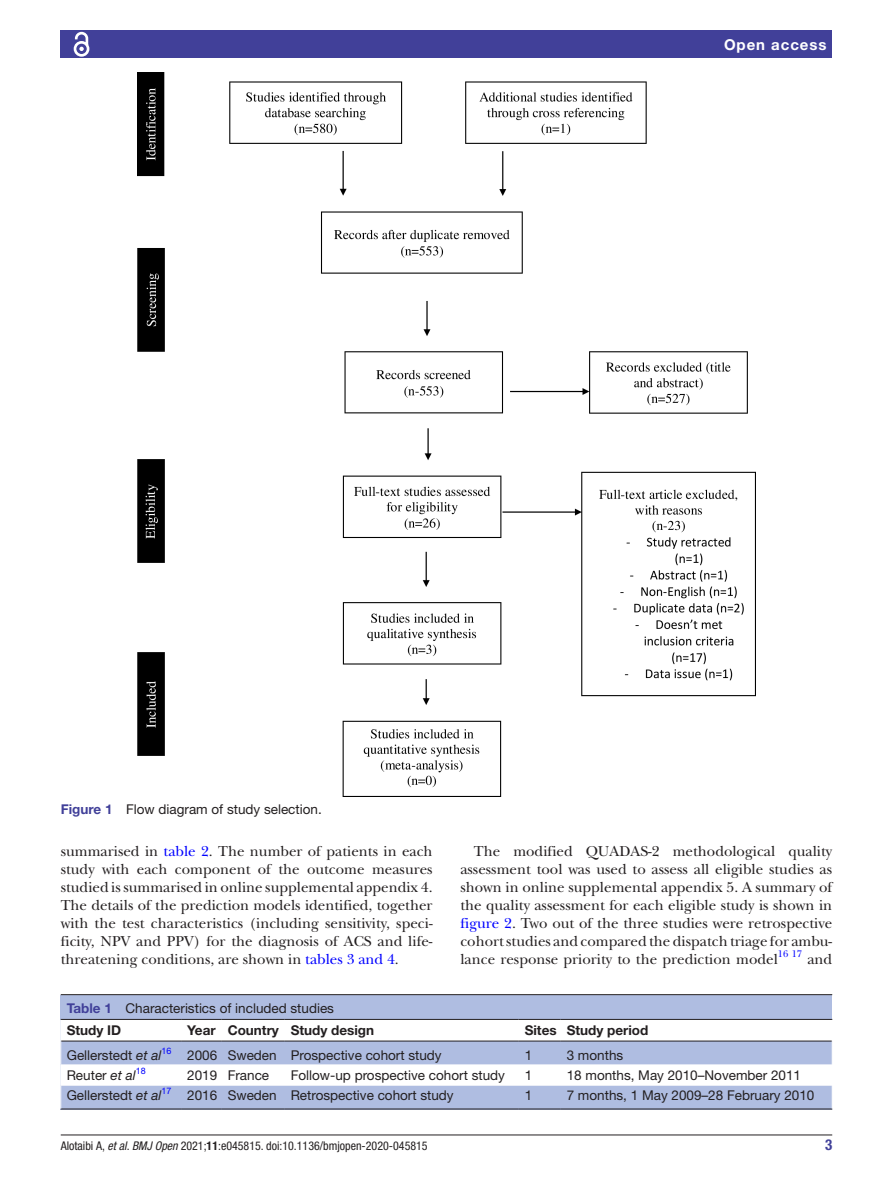
<style>
.page{position:relative;width:893px;height:1191px;background:#fff}
.page>*{position:absolute;margin:0;border:0;box-sizing:border-box;transform-origin:0 0}
.t1{font:15px/18px "New Baskerville";color:#231f20;text-align:justify}
.t2{font:700 15px "Helvetica Neue LT Std";letter-spacing:.065em;color:#fff}
.t3{font:700 condensed 15px "Helvetica Neue LT Std";color:#414099}
.t4{font:13.5px/22px "Helvetica Neue LT Std";color:#231f20}
.t5{font:700 13.5px "Helvetica Neue LT Std";color:#231f20}
.t6{font:condensed 12px "Helvetica Neue LT Std";color:#231f20}
.t7{font:9.9px "New Baskerville";color:#00f}
.t8{font:9px "Helvetica Neue LT Std";color:#00f}
.s1{font-weight:700;color:#414099}
.s2{color:#00f}
.s3{font-weight:700}
.s4{font-style:italic}
</style>
<div class="page">
<hr style="left:61px;top:1134px;width:771px;height:1px;background:#231f20">
<div style="left:61px;top:31px;width:771px;height:27px;background:#414099"></div>
<svg style="left:73px;top:31px;width:17px;height:26px"></svg>
<img style="left:138px;top:73px;width:617px;height:723px">
<div style="left:61px;top:995px;width:771px;height:114px;background:#afbde1"></div>
<hr style="left:61px;top:994px;width:771px;height:1px;background:#231f20">
<div style="left:61px;top:1020px;width:771px;height:20px;background:#fff"></div>
<svg style="left:61px;top:1041px;width:771px;height:67px"></svg>
<hr style="left:61px;top:1019px;width:120px;height:1px;background:#231f20">
<hr style="left:61px;top:1040px;width:120px;height:1px;background:#231f20">
<hr style="left:181px;top:1019px;width:41px;height:1px;background:#231f20">
<hr style="left:181px;top:1040px;width:41px;height:1px;background:#231f20">
<hr style="left:222px;top:1019px;width:63px;height:1px;background:#231f20">
<hr style="left:222px;top:1040px;width:63px;height:1px;background:#231f20">
<hr style="left:285px;top:1019px;width:234px;height:1px;background:#231f20">
<hr style="left:285px;top:1040px;width:234px;height:1px;background:#231f20">
<hr style="left:519px;top:1019px;width:42px;height:1px;background:#231f20">
<hr style="left:519px;top:1040px;width:42px;height:1px;background:#231f20">
<hr style="left:561px;top:1019px;width:271px;height:1px;background:#231f20">
<hr style="left:561px;top:1040px;width:271px;height:1px;background:#231f20">
<hr style="left:61px;top:1108px;width:120px;height:1px;background:#231f20">
<hr style="left:181px;top:1108px;width:41px;height:1px;background:#231f20">
<hr style="left:222px;top:1108px;width:63px;height:1px;background:#231f20">
<hr style="left:285px;top:1108px;width:234px;height:1px;background:#231f20">
<hr style="left:519px;top:1108px;width:42px;height:1px;background:#231f20">
<hr style="left:561px;top:1108px;width:271px;height:1px;background:#231f20">
<svg style="left:60px;top:1019px;width:1px;height:89px"></svg>
<p class="t4" style="left:61px;top:798px;width:263px"><span class="s1">Figure 1</span> Flow diagram of study selection.</p>
<p class="t2" style="left:724px;top:35px;width:104px">Open access</p>
<p class="t1" style="left:61px;top:842px;width:373px">summarised in <span class="s2">table 2</span>. The number of patients in each study with each component of the outcome measures studied is summarised in online supplemental appendix 4.<br>The details of the prediction models identified, together with the test characteristics (including sensitivity, speci&shy;ficity, NPV and PPV) for the diagnosis of ACS and life&shy;threatening conditions, are shown in <span class="s2">tables 3 and 4</span>.</p>
<p class="t1" style="left:460px;top:842px;width:373px;text-indent:13px">The modified QUADAS-2 methodological quality assessment tool was used to assess all eligible studies as shown in online supplemental appendix 5. A summary of the quality assessment for each eligible study is shown in <span class="s2">figure 2</span>. Two out of the three studies were retrospective cohort studies and compared the dispatch triage for ambu&shy;lance response priority to the prediction model</p>
<p class="t7" style="left:778px;top:948px;width:26px">16 17</p>
<p class="t1" style="left:807px;top:950px;width:26px">and</p>
<p class="t4" style="left:67px;top:997px;width:269px"><span class="s1">Table 1</span> Characteristics of included studies<br><span class="s3">Study ID</span></p>
<p class="t5" style="left:187px;top:1022px;width:189px">Year Country Study design</p>
<p class="t5" style="left:525px;top:1022px;width:125px">Sites Study period</p>
<p class="t4" style="left:67px;top:1043px;width:106px">Gellerstedt <span class="s4">et al</span><sup>16</sup></p>
<p class="t4" style="left:187px;top:1043px;width:256px">2006 Sweden Prospective cohort study</p>
<p class="t4" style="left:525px;top:1043px;width:9px">1</p>
<p class="t4" style="left:567px;top:1043px;width:58px">3 months</p>
<p class="t4" style="left:67px;top:1063px;width:71px">Reuter <span class="s4">et al</span></p>
<p class="t8" style="left:136px;top:1065px;width:11px">18</p>
<p class="t4" style="left:187px;top:1063px;width:83px">2019 France</p>
<p class="t4" style="left:291px;top:1063px;width:216px">Follow-up prospective cohort study</p>
<p class="t4" style="left:525px;top:1063px;width:9px">1</p>
<p class="t4" style="left:567px;top:1063px;width:236px">18 months, May 2010–November 2011</p>
<p class="t4" style="left:67px;top:1084px;width:96px">Gellerstedt <span class="s4">et al</span></p>
<p class="t8" style="left:162px;top:1085px;width:11px">17</p>
<p class="t4" style="left:187px;top:1084px;width:268px">2016 Sweden Retrospective cohort study</p>
<p class="t4" style="left:525px;top:1084px;width:9px">1</p>
<p class="t4" style="left:567px;top:1084px;width:249px">7 months, 1 May 2009–28 February 2010</p>
<p class="t6" style="left:61px;top:1138px;width:368px">Alotaibi A, <span class="s4">et al</span>. <span class="s4">BMJ Open</span> 2021;<span class="s3">11</span>:e045815. doi:10.1136/bmjopen-2020-045815</p>
<p class="t3" style="left:825px;top:1135px;width:9px">3</p>
</div>
